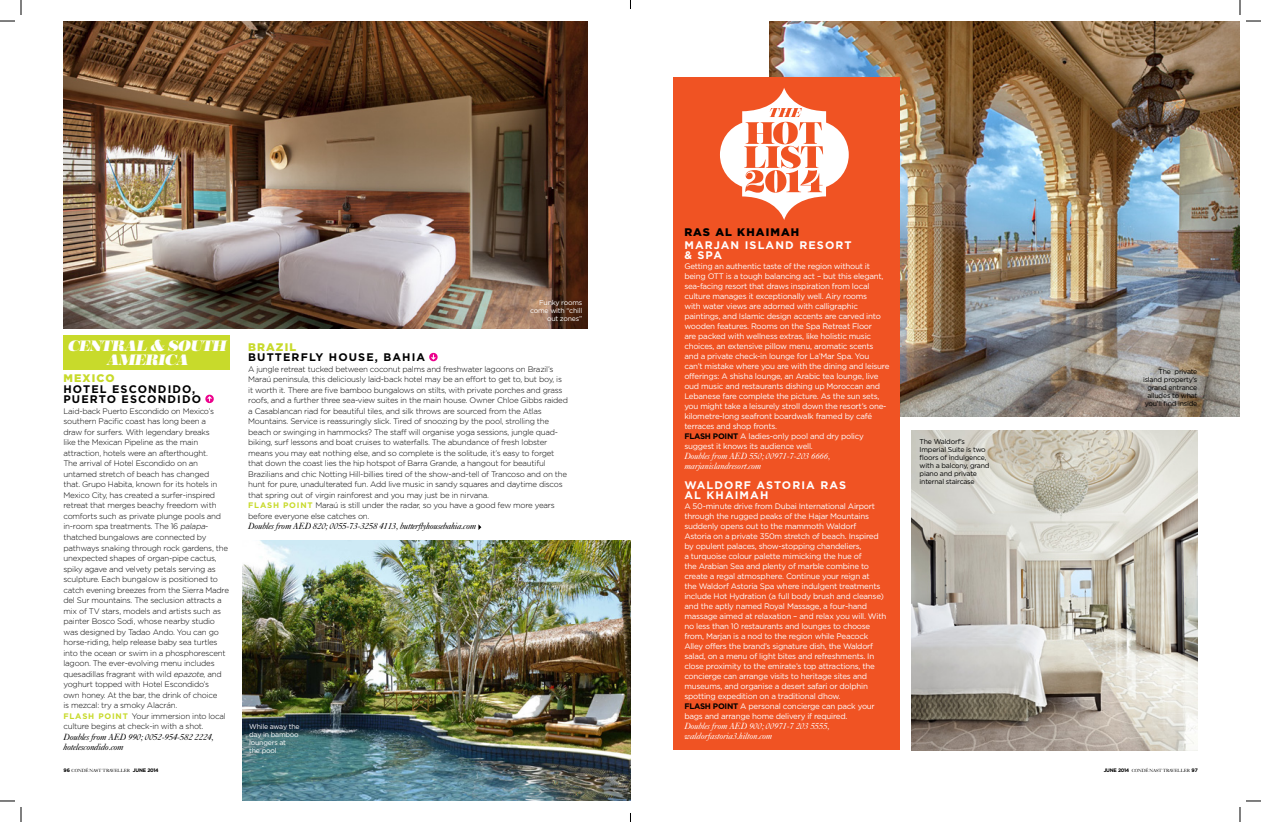
<style>
.page{position:relative;width:1261px;height:822px;background:#fff}
.page>*{position:absolute;margin:0;border:0;box-sizing:border-box;transform-origin:0 0}
.t1{font:italic 900 15px/13.6px "Encorpada";color:#fff;text-align:center}
.t2{font:700 11px/10.5px "Gotham";letter-spacing:.1em;color:#000}
.t3{font:700 11px/10px "Gotham";letter-spacing:.1em;color:#fff}
.t4{font:900 11px "Gotham";letter-spacing:.1em;color:#c8da2b}
.t5{font:900 11px "Gotham";letter-spacing:.1em;color:#000}
.t6{font:italic 9px/10px "Caslon Five Forty";letter-spacing:-.03em;color:#fff}
.t7{font:italic 9px/10.5px "Caslon Five Forty";letter-spacing:-.03em;color:#000}
.t8{font:300 8px/10.5px "Gotham";letter-spacing:-.03em;color:#000}
.t9{font:8px/10px "Gotham";letter-spacing:-.03em;color:#fff}
.t10{font:7px/8px "Gotham";letter-spacing:-.03em;color:#000}
.t11{font:7px/8px "Gotham";letter-spacing:-.03em;color:#fff;text-align:right}
.t12{font:4.5px "Caslon Five Forty";letter-spacing:-.03em;color:#000}
.s1{font-style:italic}
.s2{font-weight:700;color:#c8da2b}
.s3{font-weight:700;color:#000}
.s4{font-family:"Gotham";font-weight:700;font-size:5px}
</style>
<div class="page">
<img style="left:769px;top:21px;width:471px;height:396px">
<img style="left:911px;top:431px;width:286px;height:319px">
<div style="left:673px;top:78px;width:226px;height:672px;background:#f05323"></div>
<img style="left:243px;top:540px;width:387px;height:261px">
<img style="left:64px;top:21px;width:524px;height:308px">
<div style="left:64px;top:336px;width:166px;height:34px;background:#c8da2b"></div>
<svg style="left:720px;top:88px;width:129px;height:132px"></svg>
<svg style="left:429px;top:353px;width:9px;height:8px"></svg>
<svg style="left:205px;top:394px;width:9px;height:9px"></svg>
<svg style="left:478px;top:524px;width:3px;height:6px"></svg>
<svg style="left:0;top:800px;width:15px;height:1px"></svg>
<svg style="left:1246px;top:800px;width:15px;height:1px"></svg>
<svg style="left:0;top:0;width:22px;height:22px"></svg>
<svg style="left:20px;top:807px;width:2px;height:15px"></svg>
<svg style="left:1239px;top:0;width:22px;height:22px"></svg>
<svg style="left:1239px;top:807px;width:2px;height:15px"></svg>
<h1 class="t1" style="left:67px;top:339px;width:165px">CENTRAL &amp; SOUTH<br>AMERICA</h1>
<h2 class="t4" style="left:64px;top:372px;width:52px">MEXICO</h2>
<h2 class="t2" style="left:64px;top:383px;width:139px">HOTEL ESCONDIDO,<br>PUERTO ESCONDIDO</h2>
<p class="t8" style="left:64px;top:406px;width:167px">Laid-back Puerto Escondido on Mexico’s southern Pacific coast has long been a<br>draw for surfers. With legendary breaks<br>like the Mexican Pipeline as the main attraction, hotels were an afterthought.<br>The arrival of Hotel Escondido on an untamed stretch of beach has changed<br>that. Grupo Habita, known for its hotels in Mexico City, has created a surfer-inspired retreat that merges beachy freedom with comforts such as private plunge pools and in-room spa treatments. The 16 <span class="s1">palapa&shy;</span>thatched bungalows are connected by pathways snaking through rock gardens, the unexpected shapes of organ-pipe cactus, spiky agave and velvety petals serving as sculpture. Each bungalow is positioned to catch evening breezes from the Sierra Madre del Sur mountains. The seclusion attracts a mix of TV stars, models and artists such as painter Bosco Sodi, whose nearby studio was designed by Tadao Ando. You can go horse-riding, help release baby sea turtles into the ocean or swim in a phosphorescent lagoon. The ever-evolving menu includes quesadillas fragrant with wild <span class="s1">epazote</span>, and yoghurt topped with Hotel Escondido’s<br>own honey. At the bar, the drink of choice<br>is mezcal: try a smoky Alacrán.<br><span class="s2">FLASH POINT</span> Your immersion into local culture begins at check-in with a shot.</p>
<p class="t7" style="left:64px;top:731px;width:152px">Doubles from AED 990; 0052-954-582 2224, hotelescondido.com</p>
<p class="t11" style="left:530px;top:299px;width:54px">Funky rooms come with “chill out zones”</p>
<h2 class="t4" style="left:248px;top:340px;width:49px">BRAZIL</h2>
<h2 class="t2" style="left:248px;top:352px;width:178px">BUTTERFLY HOUSE, BAHIA</h2>
<p class="t8" style="left:248px;top:364px;width:321px">A jungle retreat tucked between coconut palms and freshwater lagoons on Brazil’s Maraú peninsula, this deliciously laid-back hotel may be an effort to get to, but boy, is it worth it. There are five bamboo bungalows on stilts, with private porches and grass roofs, and a further three sea-view suites in the main house. Owner Chloe Gibbs raided a Casablancan riad for beautiful tiles, and silk throws are sourced from the Atlas Mountains. Service is reassuringly slick. Tired of snoozing by the pool, strolling the beach or swinging in hammocks? The staff will organise yoga sessions, jungle quad&shy;biking, surf lessons and boat cruises to waterfalls. The abundance of fresh lobster means you may eat nothing else, and so complete is the solitude, it’s easy to forget that down the coast lies the hip hotspot of Barra Grande, a hangout for beautiful Brazilians and chic Notting Hill-billies tired of the show-and-tell of Trancoso and on the hunt for pure, unadulterated fun. Add live music in sandy squares and daytime discos that spring out of virgin rainforest and you may just be in nirvana.<br><span class="s2">FLASH POINT</span> Maraú is still under the radar, so you have a good few more years before everyone else catches on.</p>
<p class="t7" style="left:248px;top:521px;width:229px">Doubles from AED 820; 0055-73-3258 4113, butterflyhousebahia.com</p>
<p class="t11" style="left:249px;top:722px;width:52px;text-align:left">While away the day in bamboo loungers at<br>the pool</p>
<h2 class="t5" style="left:684px;top:225px;width:116px">RAS AL KHAIMAH</h2>
<h2 class="t3" style="left:684px;top:239px;width:169px">MARJAN ISLAND RESORT &amp; SPA</h2>
<p class="t9" style="left:684px;top:260px;width:207px">Getting an authentic taste of the region without it being OTT is a tough balancing act – but this elegant, sea-facing resort that draws inspiration from local culture manages it exceptionally well. Airy rooms<br>with water views are adorned with calligraphic paintings, and Islamic design accents are carved into wooden features. Rooms on the Spa Retreat Floor<br>are packed with wellness extras, like holistic music choices, an extensive pillow menu, aromatic scents and a private check-in lounge for La’Mar Spa. You can’t mistake where you are with the dining and leisure offerings: A shisha lounge, an Arabic tea lounge, live oud music and restaurants dishing up Moroccan and Lebanese fare complete the picture. As the sun sets, you might take a leisurely stroll down the resort’s one&shy;kilometre-long seafront boardwalk framed by café terraces and shop fronts.<br><span class="s3">FLASH POINT</span> A ladies-only pool and dry policy suggest it knows its audience well.</p>
<p class="t6" style="left:684px;top:450px;width:147px">Doubles from AED 550; 00971-7-203 6666, marjanislandresort.com</p>
<h2 class="t3" style="left:684px;top:479px;width:163px">WALDORF ASTORIA RAS<br>AL KHAIMAH</h2>
<p class="t9" style="left:684px;top:500px;width:203px">A 50-minute drive from Dubai International Airport through the rugged peaks of the Hajar Mountains suddenly opens out to the mammoth Waldorf<br>Astoria on a private 350m stretch of beach. Inspired by opulent palaces, show-stopping chandeliers,<br>a turquoise colour palette mimicking the hue of<br>the Arabian Sea and plenty of marble combine to create a regal atmosphere. Continue your reign at<br>the Waldorf Astoria Spa where indulgent treatments include Hot Hydration (a full body brush and cleanse) and the aptly named Royal Massage, a four-hand massage aimed at relaxation – and relax you will. With no less than 10 restaurants and lounges to choose from, Marjan is a nod to the region while Peacock Alley offers the brand’s signature dish, the Waldorf salad, on a menu of light bites and refreshments. In close proximity to the emirate’s top attractions, the concierge can arrange visits to heritage sites and museums, and organise a desert safari or dolphin spotting expedition on a traditional dhow.<br><span class="s3">FLASH POINT</span> A personal concierge can pack your bags and arrange home delivery if required.</p>
<p class="t6" style="left:684px;top:720px;width:147px">Doubles from AED 900; 00971-7 203 5555, waldorfastoria3.hilton.com</p>
<p class="t10" style="left:920px;top:437px;width:71px">The Waldorf’s<br>Imperial Suite is two floors of indulgence, with a balcony, grand piano and private internal staircase</p>
<p class="t10" style="left:1143px;top:367px;width:56px;text-align:right">The private island property’s grand entrance alludes to what you’ll fi nd inside</p>
<p class="t12" style="left:64px;top:767px;width:97px"><span class="s4">96</span> CONDÉ NAST TRAVELLER <span class="s4">JUNE 2014</span></p>
<p class="t12" style="left:1104px;top:767px;width:96px"><span class="s4">JUNE 2014</span> CONDÉ NAST TRAVELLER <span class="s4">97</span></p>
</div>
